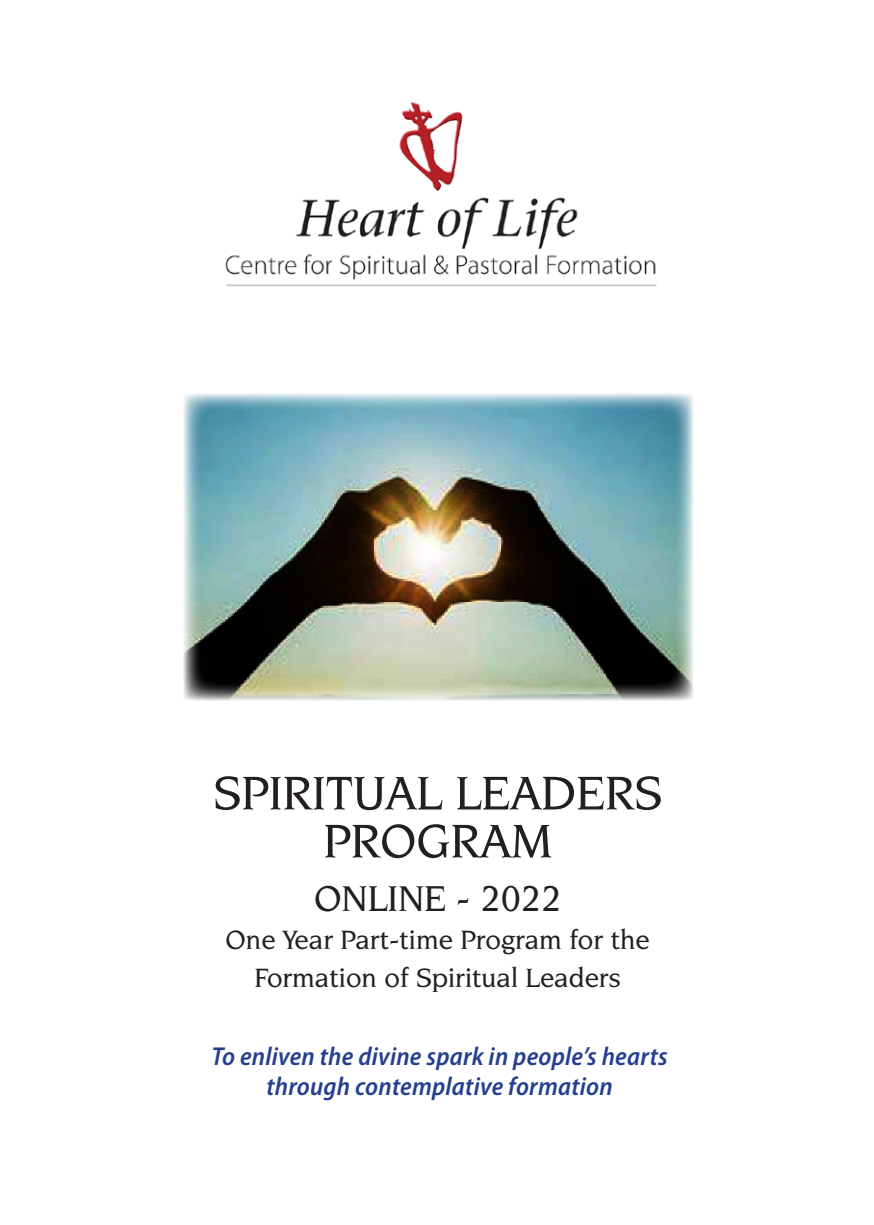
<style>
.page{position:relative;width:874px;height:1225px;background:#fff}
.page>*{position:absolute;margin:0;border:0;box-sizing:border-box;transform-origin:0 0}
.Body_Copy{font:500 50px/48px "Novarese IT Cby BT";color:#231f20;text-align:center}
.Cover_text{font:500 38px "Novarese IT Cby BT";color:#231f20}
.Cover_text-2{font:500 28px "Novarese IT Cby BT";color:#231f20}
.Cover_text_2{font:italic 600 semi-condensed 26px/30px "Myriad Pro";letter-spacing:.01em;color:#253f8e;text-align:center}
</style>
<div class="page">
<img style="left:225px;top:101px;width:432px;height:186px">
<img style="left:183px;top:393px;width:510px;height:308px">
<p class="Body_Copy" style="left:213px;top:768px;width:450px">SPIRITUAL LEADERS<br>PROGRAM</p>
<p class="Cover_text" style="left:314px;top:876px;width:249px">ONLINE - 2022</p>
<p class="Cover_text-2" style="left:225px;top:923px;width:425px">One Year Part-time Program for the</p>
<p class="Cover_text-2" style="left:254px;top:960px;width:368px">Formation of Spiritual Leaders</p>
<p class="Cover_text_2" style="left:211px;top:1041px;width:457px">To enliven the divine spark in people’s hearts through contemplative formation</p>
</div>
